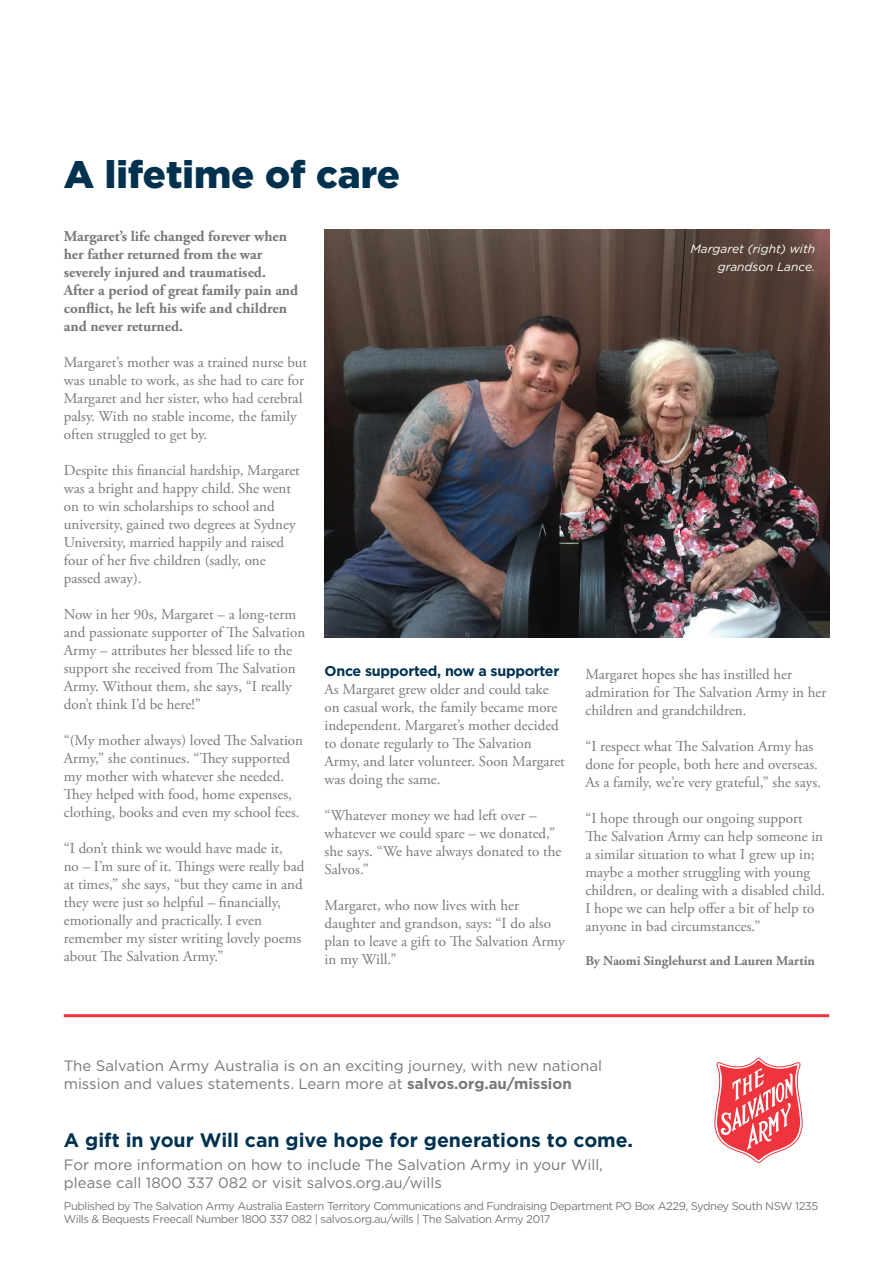
<style>
.page{position:relative;width:893px;height:1263px;background:#fff}
.page>*{position:absolute;margin:0;border:0;box-sizing:border-box;transform-origin:0 0}
.t1{font:900 38.25px "Gotham";color:#003250}
.t2{font:700 19.5px "Gotham";color:#003250}
.t3{font:15px/18px "Adobe Garamond Pro";color:#76787b}
.t4{font:15px/18px "Gotham";color:#76787b}
.t5{font:700 15px/18px "Adobe Garamond Pro";color:#76787b}
.t6{font:700 14.25px "Gotham";letter-spacing:-.02em;color:#003250}
.t7{font:700 13.5px "Adobe Garamond Pro";color:#76787b}
.t8{font:italic 12px/17.4px "Gotham";color:#fff;text-align:right}
.t9{font:11.25px/13.5px "Gotham";letter-spacing:-.04em;color:#76787b}
.s1{font-weight:700}
</style>
<div class="page">
<svg style="left:714px;top:1058px;width:89px;height:105px"></svg>
<img style="left:325px;top:230px;width:504px;height:408px">
<hr style="left:64px;top:1014px;width:765px;height:3px;background:#ee343d">
<p class="t1" style="left:64px;top:152px;width:338px">A lifetime of care</p>
<p class="t5" style="left:64px;top:227px;width:236px">Margaret’s life changed forever when her father returned from the war severely injured and traumatised.<br>After a period of great family pain and conflict, he left his wife and children and never returned.</p>
<p class="t3" style="left:64px;top:354px;width:245px">Margaret’s mother was a trained nurse but was unable to work, as she had to care for Margaret and her sister, who had cerebral palsy. With no stable income, the family often struggled to get by.</p>
<p class="t3" style="left:64px;top:462px;width:238px">Despite this financial hardship, Margaret was a bright and happy child. She went on to win scholarships to school and university, gained two degrees at Sydney University, married happily and raised four of her five children (sadly, one passed away).</p>
<p class="t3" style="left:64px;top:606px;width:243px">Now in her 90s, Margaret – a long-term and passionate supporter of The Salvation Army – attributes her blessed life to the support she received from The Salvation Army. Without them, she says, “I really don’t think I’d be here!”</p>
<p class="t3" style="left:64px;top:732px;width:241px">“(My mother always) loved The Salvation Army,” she continues. “They supported my mother with whatever she needed.<br>They helped with food, home expenses, clothing, books and even my school fees.</p>
<p class="t3" style="left:64px;top:840px;width:242px">“I don’t think we would have made it,<br>no – I’m sure of it. Things were really bad at times,” she says, “but they came in and they were just so helpful – financially, emotionally and practically. I even remember my sister writing lovely poems about The Salvation Army.”</p>
<p class="t6" style="left:325px;top:663px;width:236px">Once supported, now a supporter</p>
<p class="t3" style="left:325px;top:681px;width:242px">As Margaret grew older and could take on casual work, the family became more independent. Margaret’s mother decided to donate regularly to The Salvation Army, and later volunteer. Soon Margaret was doing the same.</p>
<p class="t3" style="left:325px;top:807px;width:238px">“Whatever money we had left over – whatever we could spare – we donated,” she says. “We have always donated to the<br>Salvos.”</p>
<p class="t3" style="left:325px;top:897px;width:242px">Margaret, who now lives with her daughter and grandson, says: “I do also plan to leave a gift to The Salvation Army in my Will.”</p>
<p class="t8" style="left:690px;top:240px;width:126px">Margaret (right) with grandson Lance.</p>
<p class="t3" style="left:585px;top:666px;width:243px">Margaret hopes she has instilled her admiration for The Salvation Army in her children and grandchildren.</p>
<p class="t3" style="left:585px;top:738px;width:237px">“I respect what The Salvation Army has done for people, both here and overseas.<br>As a family, we’re very grateful,” she says.</p>
<p class="t3" style="left:585px;top:810px;width:241px">“I hope through our ongoing support The Salvation Army can help someone in a similar situation to what I grew up in; maybe a mother struggling with young children, or dealing with a disabled child.<br>I hope we can help offer a bit of help to anyone in bad circumstances.”</p>
<p class="t7" style="left:585px;top:953px;width:231px">By Naomi Singlehurst and Lauren Martin</p>
<p class="t4" style="left:64px;top:1057px;width:540px">The Salvation Army Australia is on an exciting journey, with new national mission and values statements. Learn more at <span class="s1">salvos.org.au/mission</span></p>
<p class="t2" style="left:64px;top:1129px;width:571px">A gift in your Will can give hope for generations to come.</p>
<p class="t4" style="left:64px;top:1155px;width:540px">For more information on how to include The Salvation Army in your Will, please call 1800 337 082 or visit salvos.org.au/wills</p>
<p class="t9" style="left:64px;top:1198px;width:756px">Published by The Salvation Army Australia Eastern Territory Communications and Fundraising Department PO Box A229, Sydney South NSW 1235<br>Wills &amp; Bequests Freecall Number 1800 337 082 | salvos.org.au/wills | The Salvation Army 2017</p>
</div>
